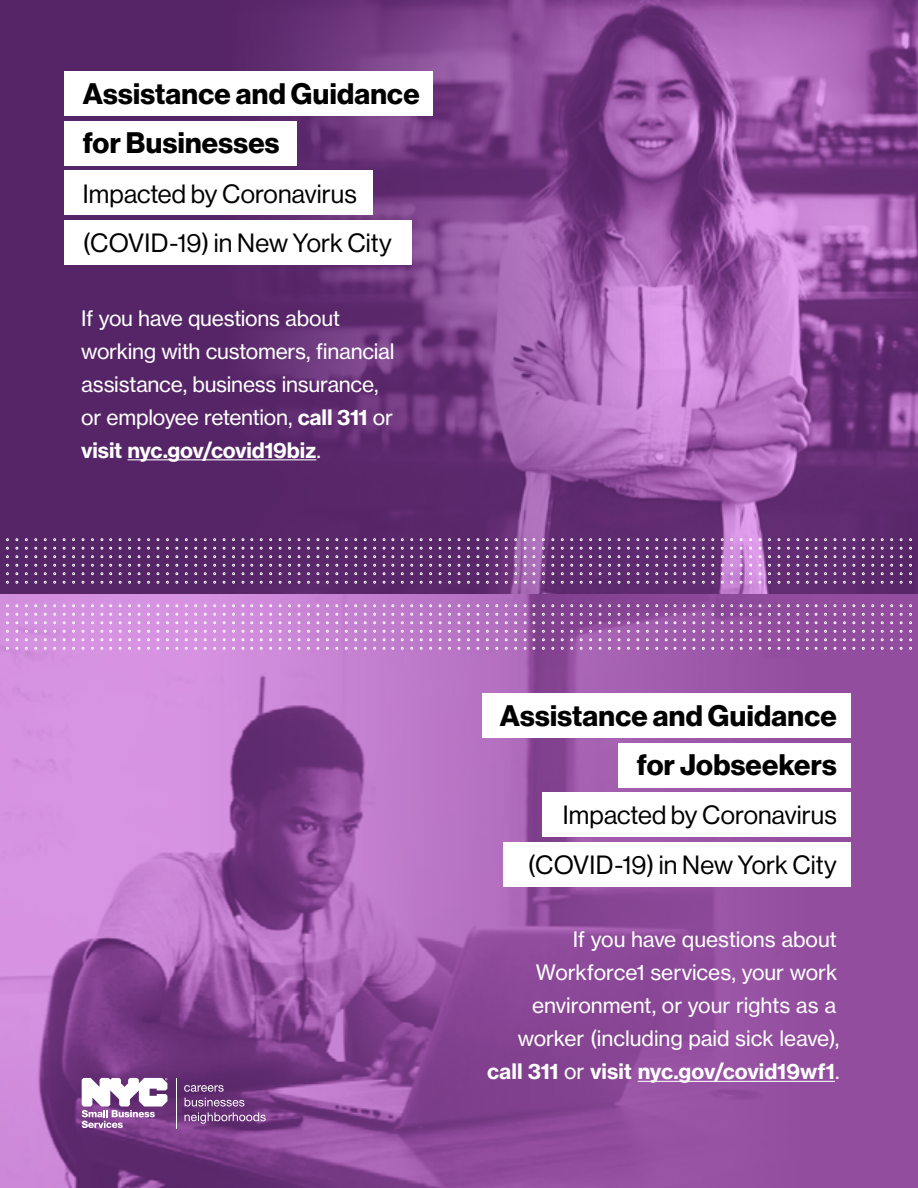
<style>
.page{position:relative;width:918px;height:1188px;background:#fff}
.page>*{position:absolute;margin:0;border:0;box-sizing:border-box;transform-origin:0 0}
.t1{font:29.1px/49.3px "N Haas Grotesk DS Pro 75 Bd";letter-spacing:.01em;color:#000}
.t2{font:25.8px/49.3px "N Haas Grotesk DS Pro 55 Rg";letter-spacing:.005em;color:#000}
.t3{font:21px/33px "N Haas Grotesk TX Pro 55 Rg";letter-spacing:-.01em;color:#fff}
.t4{font:21px "N Haas Grotesk TX Pro 75 Bd";letter-spacing:-.005em;color:#fff}
.s1{font-family:"N Haas Grotesk TX Pro 75 Bd"}
.s2{font-family:"N Haas Grotesk TX Pro 55 Rg"}
</style>
<div class="page">
<div style="left:0;top:0;width:918px;height:594px;background:#562567"></div>
<img style="left:44px;top:0;width:874px;height:594px">
<div style="left:0;top:594px;width:918px;height:594px;background:#924d9e"></div>
<img style="left:0;top:594px;width:865px;height:594px">
<hr style="left:128px;top:459px;width:188px;height:1px;background:#fff">
<hr style="left:638px;top:1081px;width:197px;height:1px;background:#fff">
<div style="left:64px;top:72px;width:369px;height:44px;background:#fff"></div>
<div style="left:482px;top:693px;width:369px;height:45px;background:#fff"></div>
<div style="left:64px;top:121px;width:233px;height:45px;background:#fff"></div>
<div style="left:618px;top:743px;width:233px;height:44px;background:#fff"></div>
<div style="left:64px;top:170px;width:308px;height:45px;background:#fff"></div>
<div style="left:543px;top:792px;width:308px;height:45px;background:#fff"></div>
<div style="left:64px;top:220px;width:348px;height:44px;background:#fff"></div>
<div style="left:503px;top:842px;width:348px;height:44px;background:#fff"></div>
<svg style="left:82px;top:1078px;width:85px;height:50px"></svg>
<hr style="left:176px;top:1078px;width:1px;height:50px;background:#fff">
<svg style="left:184px;top:1085px;width:40px;height:7px"></svg>
<svg style="left:185px;top:1098px;width:47px;height:26px"></svg>
<svg style="left:233px;top:1100px;width:33px;height:21px"></svg>
<h1 class="t1" style="left:83px;top:70px;width:338px">Assistance and Guidance for Businesses</h1>
<p class="t2" style="left:83px;top:169px;width:311px">Impacted by Coronavirus (COVID-19) in New York City</p>
<p class="t3" style="left:81px;top:302px;width:315px">If you have questions about working with customers, financial assistance, business insurance, or employee retention, <span class="s1">call 311</span> or</p>
<p class="t4" style="left:81px;top:437px;width:241px">visit nyc.gov/covid19biz<span class="s2">.</span></p>
<h1 class="t1" style="left:500px;top:691px;width:338px;text-align:right">Assistance and Guidance for Jobseekers</h1>
<p class="t2" style="left:528px;top:791px;width:311px;text-align:right">Impacted by Coronavirus (COVID-19) in New York City</p>
<p class="t3" style="left:518px;top:923px;width:323px;text-align:right">If you have questions about<br>Workforce1 services, your work environment, or your rights as a worker (including paid sick leave),</p>
<p class="t4" style="left:487px;top:1058px;width:354px">call 311 <span class="s2">or</span> visit nyc.gov/covid19wf1<span class="s2">.</span></p>
</div>
